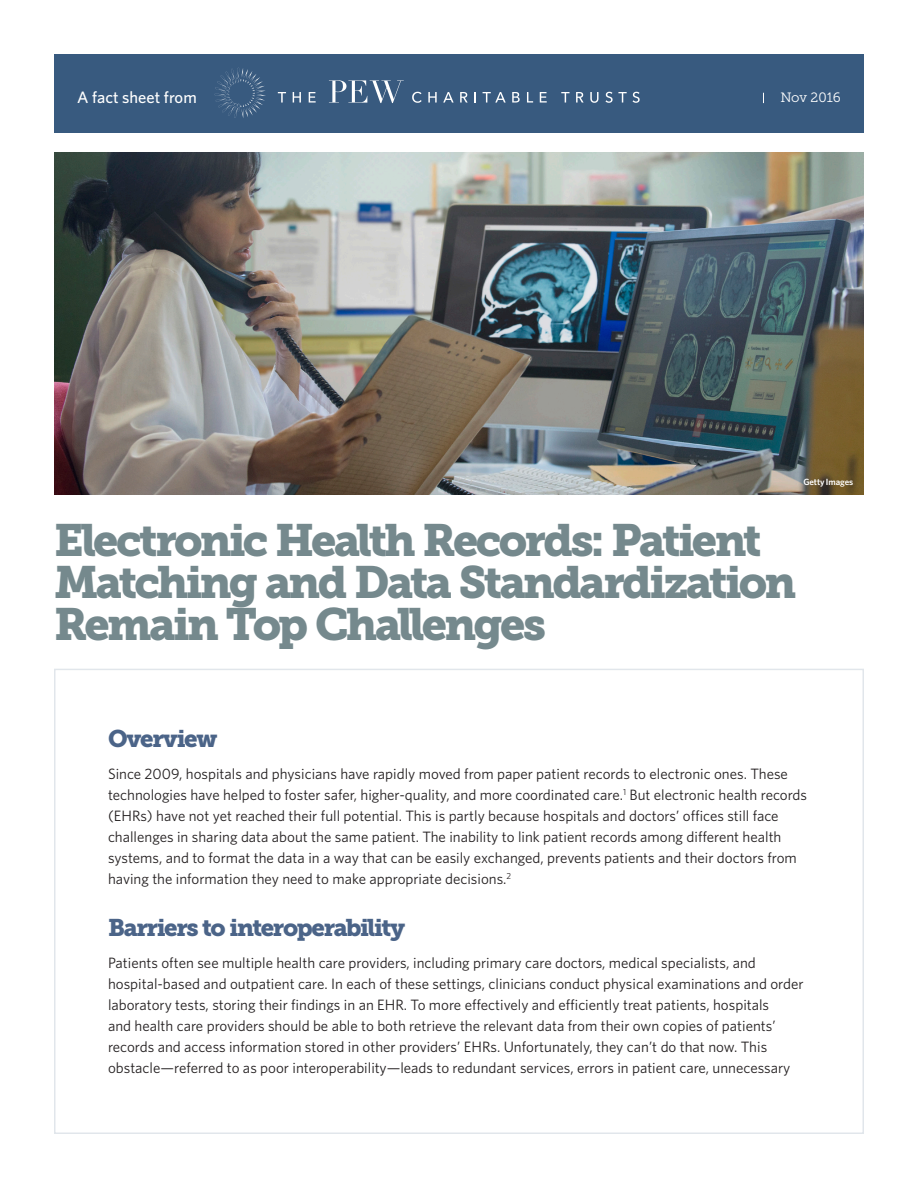
<style>
.page{position:relative;width:918px;height:1188px;background:#fff}
.page>*{position:absolute;margin:0;border:0;box-sizing:border-box;transform-origin:0 0}
.Main_Title{font:45px/42px "Museo Slab 900";letter-spacing:-.06em;color:#75898d}
.t1{font:24px "Museo Slab 900";letter-spacing:-.055em;color:#4b6488}
.t2{font:500 16.5px "Whitney";color:#fff}
.Body{font:15px/21px "Whitney";color:#231f20}
.t3{font:13.5px "Museo Slab 300";color:#fff}
.Photo_credit{font:600 9px "Whitney";letter-spacing:-.01em;color:#fff}
</style>
<div class="page">
<img style="left:54px;top:153px;width:810px;height:342px">
<div style="left:54px;top:54px;width:810px;height:78px;background:#385a7f"></div>
<svg style="left:214px;top:68px;width:52px;height:50px"></svg>
<svg style="left:278px;top:92px;width:8px;height:11px"></svg>
<svg style="left:293px;top:92px;width:8px;height:11px"></svg>
<svg style="left:309px;top:92px;width:7px;height:11px"></svg>
<svg style="left:412px;top:92px;width:10px;height:11px"></svg>
<svg style="left:428px;top:92px;width:9px;height:11px"></svg>
<svg style="left:443px;top:92px;width:11px;height:11px"></svg>
<svg style="left:460px;top:92px;width:8px;height:11px"></svg>
<svg style="left:474px;top:92px;width:2px;height:11px"></svg>
<svg style="left:483px;top:92px;width:23px;height:11px"></svg>
<svg style="left:512px;top:92px;width:8px;height:11px"></svg>
<svg style="left:527px;top:92px;width:6px;height:11px"></svg>
<svg style="left:540px;top:92px;width:7px;height:11px"></svg>
<svg style="left:561px;top:92px;width:8px;height:11px"></svg>
<svg style="left:576px;top:92px;width:8px;height:11px"></svg>
<svg style="left:590px;top:92px;width:9px;height:11px"></svg>
<svg style="left:605px;top:92px;width:22px;height:11px"></svg>
<svg style="left:633px;top:92px;width:7px;height:11px"></svg>
<svg style="left:329px;top:80px;width:75px;height:23px"></svg>
<p class="t2" style="left:77px;top:86px;width:121px">A fact sheet from</p>
<p class="t3" style="left:780px;top:90px;width:62px">Nov 2016</p>
<p class="Photo_credit" style="left:803px;top:476px;width:51px">Getty Images</p>
<p class="Main_Title" style="left:54px;top:520px;width:744px">Electronic Health Records: Patient<br>Matching and Data Standardization<br>Remain Top Challenges</p>
<h1 class="t1" style="left:108px;top:725px;width:111px">Overview</h1>
<p class="Body" style="left:108px;top:763px;width:701px">Since 2009, hospitals and physicians have rapidly moved from paper patient records to electronic ones. These technologies have helped to foster safer, higher-quality, and more coordinated care.<sup>1</sup> But electronic health records (EHRs) have not yet reached their full potential. This is partly because hospitals and doctors’ offices still face challenges in sharing data about the same patient. The inability to link patient records among different health systems, and to format the data in a way that can be easily exchanged, prevents patients and their doctors from having the information they need to make appropriate decisions.<sup>2</sup></p>
<h1 class="t1" style="left:108px;top:914px;width:299px">Barriers to interoperability</h1>
<p class="Body" style="left:108px;top:952px;width:697px">Patients often see multiple health care providers, including primary care doctors, medical specialists, and hospital-based and outpatient care. In each of these settings, clinicians conduct physical examinations and order laboratory tests, storing their findings in an EHR. To more effectively and efficiently treat patients, hospitals<br>and health care providers should be able to both retrieve the relevant data from their own copies of patients’ records and access information stored in other providers’ EHRs. Unfortunately, they can’t do that now. This obstacle—referred to as poor interoperability—leads to redundant services, errors in patient care, unnecessary</p>
</div>
